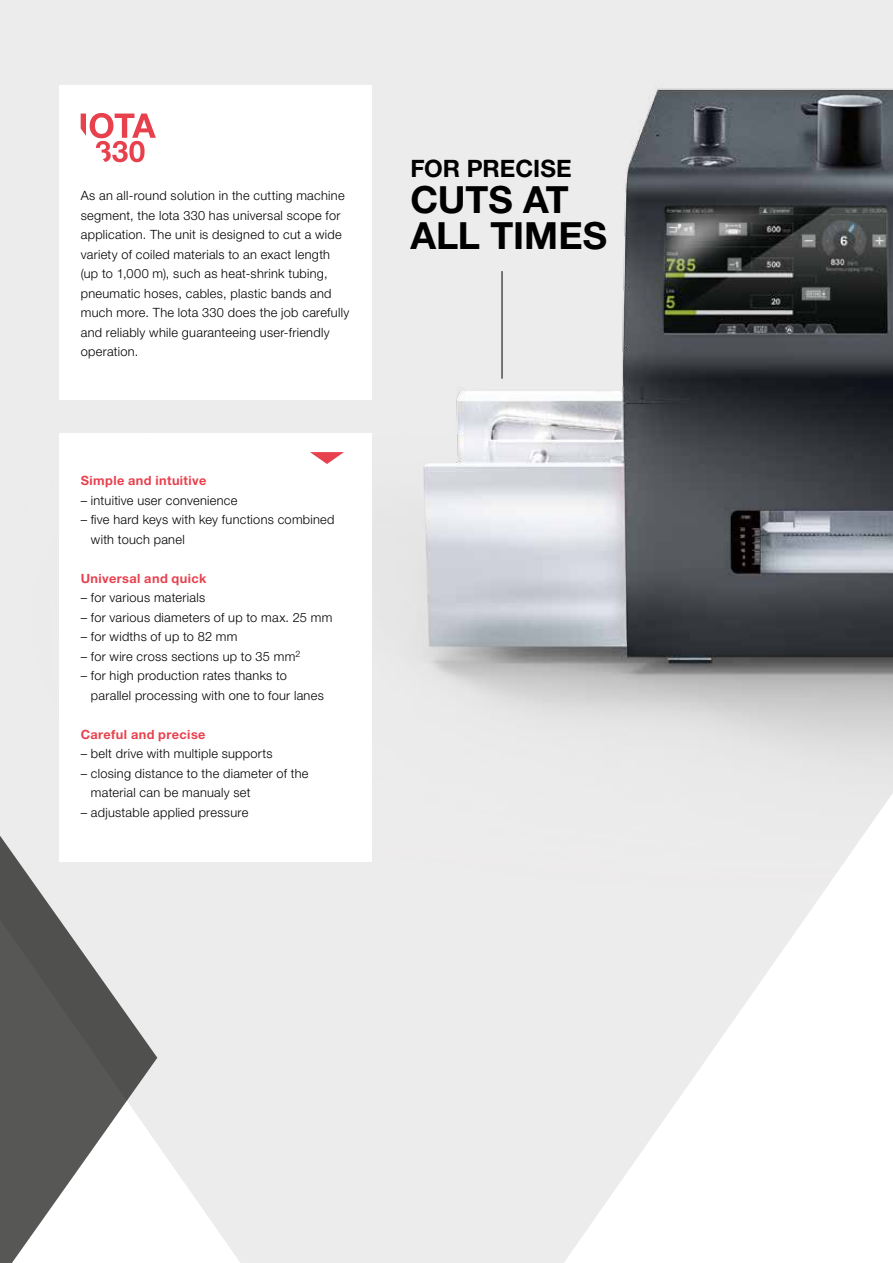
<style>
.page{position:relative;width:893px;height:1263px;background:#edeced}
.page>*{position:absolute;margin:0;border:0;box-sizing:border-box;transform-origin:0 0}
.t1{font:700 37.5px/36px "Helvetica Neue LT Std";letter-spacing:-.005em;color:#000}
.t2{font:700 24px "Helvetica Neue LT Std";color:#000}
.t3{font:300 12.75px/19.5px "Helvetica Neue LT Std";letter-spacing:.025em;color:#000}
.t4{font:700 12.75px "Helvetica Neue LT Std";letter-spacing:.03em;color:#e8414e}
</style>
<div class="page">
<img style="left:59px;top:85px;width:834px;height:676px">
<svg style="left:157px;top:1057px;width:83px;height:206px"></svg>
<svg style="left:0;top:758px;width:157px;height:505px"></svg>
<svg style="left:564px;top:794px;width:329px;height:469px;fill:#fcfcfc"></svg>
<hr style="left:502px;top:271px;width:1px;height:108px;background:#000">
<div style="left:60px;top:434px;width:312px;height:428px;background:#fff"></div>
<div style="left:60px;top:85px;width:312px;height:315px;background:#fff"></div>
<svg style="left:81px;top:113px;width:75px;height:49px"></svg>
<svg style="left:310px;top:452px;width:34px;height:12px"></svg>
<p class="t3" style="left:81px;top:186px;width:270px">As an all-round solution in the cutting machine segment, the lota 330 has universal scope for application. The unit is designed to cut a wide variety of coiled materials to an exact length (up to 1,000 m), such as heat-shrink tubing, pneumatic hoses, cables, plastic bands and much more. The lota 330 does the job carefully and reliably while guaranteeing user-friendly operation.</p>
<p class="t4" style="left:81px;top:473px;width:127px">Simple and intuitive</p>
<p class="t3" style="left:81px;top:490px;width:158px">– intuitive user convenience</p>
<p class="t3" style="left:91px;top:510px;width:245px;text-indent:-10px">– five hard keys with key functions combined with touch panel</p>
<p class="t4" style="left:81px;top:570px;width:127px">Universal and quick</p>
<p class="t3" style="left:81px;top:588px;width:126px">– for various materials</p>
<p class="t3" style="left:81px;top:607px;width:253px">– for various diameters of up to max. 25 mm</p>
<p class="t3" style="left:81px;top:627px;width:158px">– for widths of up to 82 mm</p>
<p class="t3" style="left:81px;top:646px;width:221px">– for wire cross sections up to 35 mm<sup>2</sup></p>
<p class="t3" style="left:91px;top:666px;width:234px;text-indent:-10px">– for high production rates thanks to parallel processing with one to four lanes</p>
<p class="t4" style="left:81px;top:726px;width:126px">Careful and precise</p>
<p class="t3" style="left:81px;top:744px;width:193px">– belt drive with multiple supports</p>
<p class="t3" style="left:91px;top:763px;width:219px;text-indent:-10px">– closing distance to the diameter of the material can be manualy set</p>
<p class="t3" style="left:81px;top:802px;width:169px">– adjustable applied pressure</p>
<h2 class="t2" style="left:410px;top:153px;width:163px">FOR PRECISE</h2>
<h1 class="t1" style="left:410px;top:181px;width:198px">CUTS AT<br>ALL TIMES</h1>
</div>
